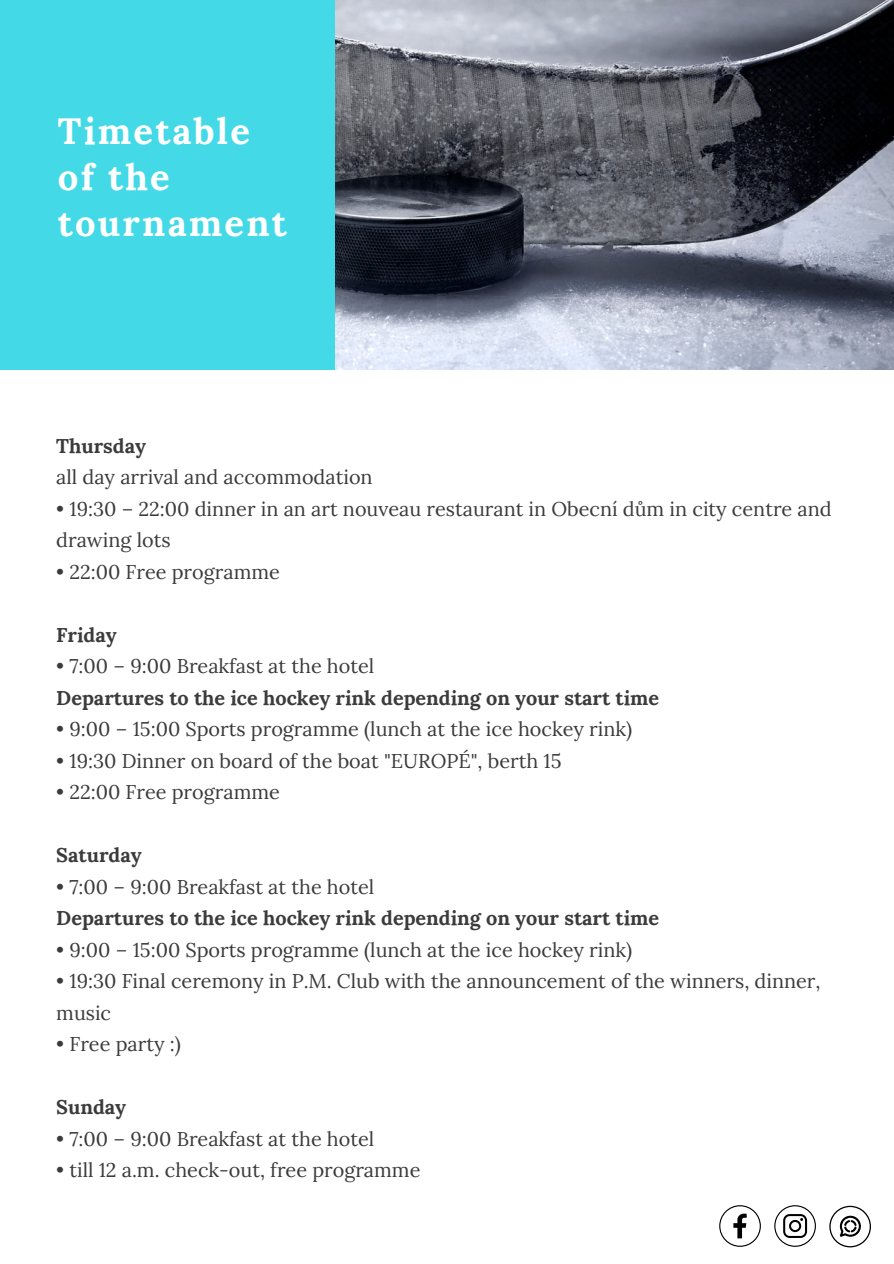
<style>
.page{position:relative;width:894px;height:1264px;background:#fff}
.page>*{position:absolute;margin:0;border:0;box-sizing:border-box;transform-origin:0 0}
.t1{font:700 36.45px/46.2px "Lora";letter-spacing:.06em;color:#fff}
.t2{font:19.8px/31.5px "Lora";color:#3b3b3b}
.t3{font:700 19.8px "Lora";color:#3b3b3b}
</style>
<div class="page">
<img style="left:334px;top:0;width:559px;height:369px">
<div style="left:0;top:0;width:334px;height:369px;background:#44d9e6"></div>
<svg style="left:719px;top:1205px;width:41px;height:41px"></svg>
<svg style="left:774px;top:1205px;width:41px;height:41px"></svg>
<svg style="left:829px;top:1205px;width:41px;height:42px"></svg>
<h1 class="t1" style="left:58px;top:107px;width:230px">Timetable of the tournament</h1>
<p class="t3" style="left:56px;top:432px;width:91px">Thursday</p>
<p class="t2" style="left:56px;top:461px;width:318px">all day arrival and accommodation</p>
<p class="t2" style="left:56px;top:492px;width:776px">• 19:30 – 22:00 dinner in an art nouveau restaurant in Obecní dům in city centre and drawing lots</p>
<p class="t2" style="left:56px;top:555px;width:225px">• 22:00 Free programme</p>
<p class="t3" style="left:56px;top:621px;width:62px">Friday</p>
<p class="t2" style="left:56px;top:650px;width:319px">• 7:00 – 9:00 Breakfast at the hotel</p>
<p class="t3" style="left:56px;top:684px;width:604px">Departures to the ice hockey rink depending on your start time</p>
<p class="t2" style="left:56px;top:713px;width:577px">• 9:00 – 15:00 Sports programme (lunch at the ice hockey rink)</p>
<p class="t2" style="left:56px;top:744px;width:506px">• 19:30 Dinner on board of the boat "EUROPÉ", berth 15</p>
<p class="t2" style="left:56px;top:776px;width:225px">• 22:00 Free programme</p>
<p class="t3" style="left:56px;top:842px;width:87px">Saturday</p>
<p class="t2" style="left:56px;top:870px;width:319px">• 7:00 – 9:00 Breakfast at the hotel</p>
<p class="t3" style="left:56px;top:905px;width:604px">Departures to the ice hockey rink depending on your start time</p>
<p class="t2" style="left:56px;top:933px;width:577px">• 9:00 – 15:00 Sports programme (lunch at the ice hockey rink)</p>
<p class="t2" style="left:56px;top:965px;width:765px">• 19:30 Final ceremony in P.M. Club with the announcement of the winners, dinner, music</p>
<p class="t2" style="left:56px;top:1028px;width:126px">• Free party :)</p>
<p class="t3" style="left:56px;top:1094px;width:71px">Sunday</p>
<p class="t2" style="left:56px;top:1122px;width:319px">• 7:00 – 9:00 Breakfast at the hotel</p>
<p class="t2" style="left:56px;top:1154px;width:365px">• till 12 a.m. check-out, free programme</p>
</div>
